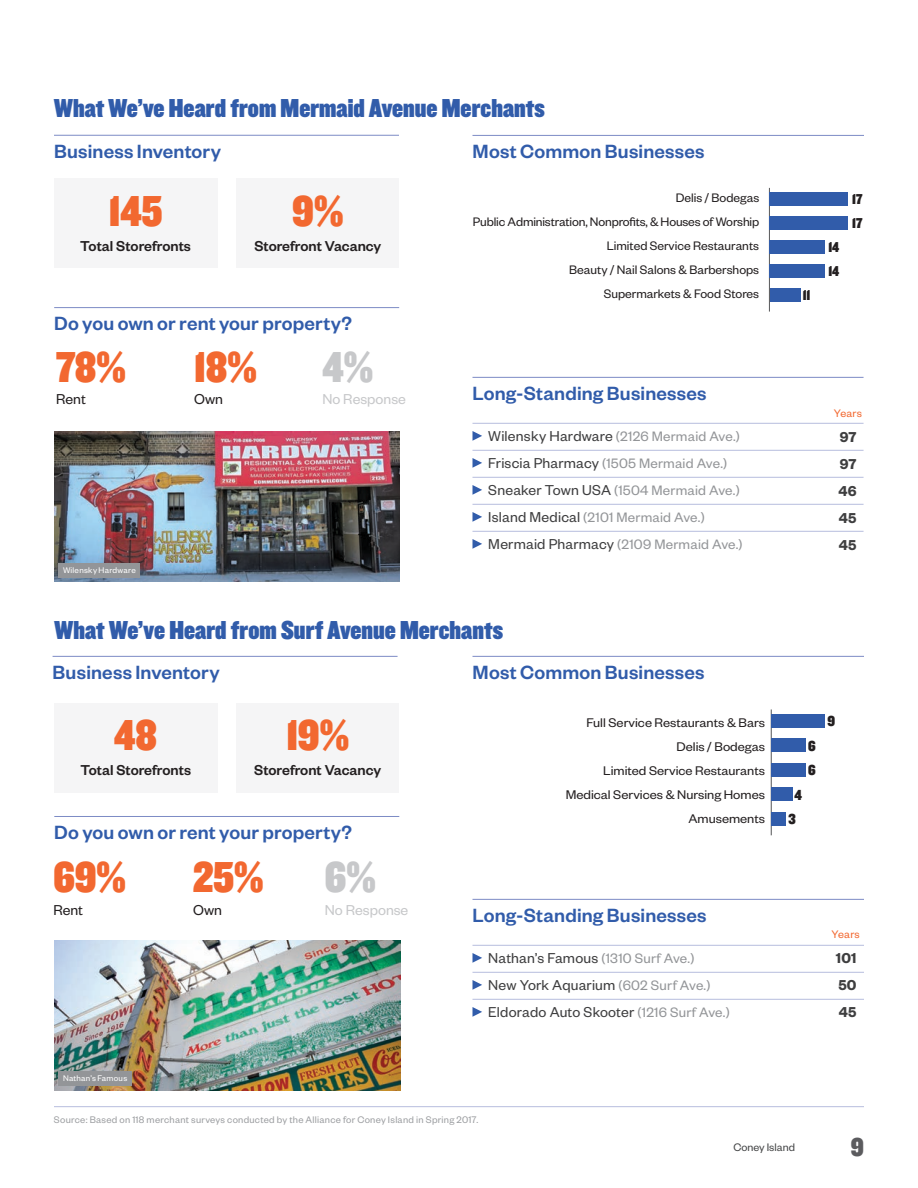
<style>
.page{position:relative;width:918px;height:1188px;background:#fff}
.page>*{position:absolute;margin:0;border:0;box-sizing:border-box;transform-origin:0 0}
.Standalone_Figure{font:45px "Knockout HTF90 Ultmt Welterwt";color:#f26830}
.t1{font:45px "Knockout HTF90 Ultmt Welterwt";color:#c7c8ca}
.t2{font:27px "Knockout HTF90 Ultmt Welterwt";letter-spacing:.005em;color:#315caa}
.t3{font:27px "Knockout HTF90 Ultmt Welterwt";color:#5b5b5e}
.Header_3{font:500 21px "Founders Grotesk";letter-spacing:.01em;color:#315caa}
.BList___10_5_Alterna{font:15.75px "Founders Grotesk";letter-spacing:.01em;color:#3e3e3f}
.t4{font:500 15.75px "Founders Grotesk";color:#231f20}
.t5{font:15.75px "Founders Grotesk";color:#c7c8ca}
.BList___Merchant_Res{font:600 15.75px "Founders Grotesk";letter-spacing:.015em;color:#3e3e3f}
.t6{font:15.75px "Founders Grotesk";color:#231f20}
.t7{font:15.15px "Knockout HTF90 Ultmt Welterwt";color:#231f20;scale:1.04 1}
.BList___10_5_Alterna-2{font:15px "Founders Grotesk";letter-spacing:.015em;color:#939598}
.t8{font:14.85px/24.3px "Knockout HTF90 Ultmt Welterwt";color:#231f20}
.t9{font:13.8px/24.2px "Founders Grotesk";color:#231f20;text-align:right;scale:1.04 1}
.t10{font:13.5px "Founders Grotesk";color:#231f20}
.t11{font:12px "Founders Grotesk";color:#464748}
.t12{font:12px "Founders Grotesk";letter-spacing:.02em;color:#f26830}
.BList___10_5_Alterna-3{font:10.5px "Founders Grotesk";letter-spacing:.025em;color:#9d9fa2}
.Photo_Caption_On_Pho{font:9px "Founders Grotesk";letter-spacing:.03em;color:#fff}
.s1{font-size:15.75px;color:#3e3e3f}
.s2{font-size:15px;color:#939598}
</style>
<div class="page">
<hr style="left:54px;top:1106px;width:810px;height:1px;background:#b7bdde">
<img style="left:54px;top:432px;width:346px;height:150px">
<hr style="left:472px;top:135px;width:392px;height:1px;background:#7d8bc5">
<hr style="left:769px;top:188px;width:1px;height:124px;background:#57585a">
<div style="left:770px;top:288px;width:31px;height:14px;background:#315caa"></div>
<div style="left:769px;top:264px;width:55px;height:14px;background:#315caa"></div>
<div style="left:769px;top:240px;width:55px;height:14px;background:#315caa"></div>
<div style="left:770px;top:216px;width:78px;height:14px;background:#315caa"></div>
<div style="left:769px;top:192px;width:79px;height:14px;background:#315caa"></div>
<hr style="left:472px;top:377px;width:392px;height:1px;background:#7d8bc5">
<hr style="left:472px;top:423px;width:392px;height:1px;background:#b7bdde">
<hr style="left:472px;top:450px;width:392px;height:1px;background:#b7bdde">
<hr style="left:472px;top:477px;width:392px;height:1px;background:#b7bdde">
<hr style="left:472px;top:504px;width:392px;height:1px;background:#b7bdde">
<hr style="left:472px;top:531px;width:392px;height:1px;background:#b7bdde">
<svg style="left:472px;top:431px;width:10px;height:10px"></svg>
<svg style="left:472px;top:458px;width:10px;height:10px"></svg>
<svg style="left:472px;top:485px;width:10px;height:10px"></svg>
<svg style="left:472px;top:512px;width:10px;height:10px"></svg>
<svg style="left:472px;top:539px;width:10px;height:10px"></svg>
<hr style="left:472px;top:656px;width:392px;height:1px;background:#7d8bc5">
<hr style="left:771px;top:710px;width:1px;height:125px;background:#57585a">
<div style="left:771px;top:812px;width:15px;height:13px;background:#315caa"></div>
<div style="left:771px;top:787px;width:22px;height:14px;background:#315caa"></div>
<div style="left:771px;top:763px;width:34px;height:14px;background:#315caa"></div>
<div style="left:771px;top:738px;width:34px;height:14px;background:#315caa"></div>
<div style="left:771px;top:714px;width:54px;height:14px;background:#315caa"></div>
<hr style="left:472px;top:899px;width:392px;height:1px;background:#7d8bc5">
<hr style="left:472px;top:945px;width:392px;height:1px;background:#b7bdde">
<hr style="left:472px;top:972px;width:392px;height:1px;background:#b7bdde">
<hr style="left:472px;top:999px;width:392px;height:1px;background:#b7bdde">
<svg style="left:472px;top:953px;width:10px;height:10px"></svg>
<svg style="left:472px;top:980px;width:10px;height:10px"></svg>
<svg style="left:472px;top:1007px;width:10px;height:10px"></svg>
<hr style="left:53px;top:656px;width:345px;height:1px;background:#7d8bc5">
<hr style="left:54px;top:816px;width:345px;height:1px;background:#7d8bc5">
<img style="left:54px;top:940px;width:346px;height:150px">
<div style="left:54px;top:703px;width:164px;height:89px;background:#f5f5f6"></div>
<div style="left:236px;top:703px;width:163px;height:89px;background:#f5f5f6"></div>
<div style="left:58px;top:563px;width:82px;height:14px;background:#939598"></div>
<hr style="left:54px;top:135px;width:345px;height:1px;background:#7d8bc5">
<div style="left:54px;top:179px;width:163px;height:89px;background:#f5f5f6"></div>
<div style="left:236px;top:179px;width:163px;height:89px;background:#f5f5f6"></div>
<div style="left:58px;top:1071px;width:74px;height:14px;background:#939598"></div>
<hr style="left:54px;top:307px;width:345px;height:1px;background:#7d8bc5">
<p class="t2" style="left:54px;top:93px;width:492px">What We’ve Heard from Mermaid Avenue Merchants</p>
<p class="Header_3" style="left:54px;top:138px;width:169px">Business Inventory</p>
<p class="Standalone_Figure" style="left:109px;top:187px;width:55px">145</p>
<p class="t4" style="left:80px;top:236px;width:112px">Total Storefronts</p>
<p class="Standalone_Figure" style="left:292px;top:187px;width:53px">9%</p>
<p class="t4" style="left:254px;top:236px;width:129px">Storefront Vacancy</p>
<p class="Header_3" style="left:54px;top:311px;width:299px">Do you own or rent your property?</p>
<p class="Standalone_Figure" style="left:56px;top:343px;width:71px">78%</p>
<p class="t6" style="left:56px;top:390px;width:31px">Rent</p>
<p class="Standalone_Figure" style="left:194px;top:343px;width:64px">18%</p>
<p class="t6" style="left:194px;top:390px;width:30px">Own</p>
<p class="t1" style="left:322px;top:343px;width:52px">4%</p>
<p class="t5" style="left:322px;top:390px;width:85px">No Response</p>
<p class="Photo_Caption_On_Pho" style="left:63px;top:564px;width:74px">Wilensky Hardware</p>
<p class="Header_3" style="left:472px;top:138px;width:234px">Most Common Businesses</p>
<p class="t10" style="left:676px;top:189px;width:85px">Delis / Bodegas</p>
<p class="t10" style="left:473px;top:213px;width:288px">Public Administration, Nonprofits, &amp; Houses of Worship</p>
<p class="t10" style="left:607px;top:237px;width:154px">Limited Service Restaurants</p>
<p class="t10" style="left:569px;top:261px;width:191px">Beauty / Nail Salons &amp; Barbershops</p>
<p class="t10" style="left:604px;top:285px;width:157px">Supermarkets &amp; Food Stores</p>
<p class="t8" style="left:803px;top:283px;width:9px">11</p>
<p class="Header_3" style="left:472px;top:380px;width:236px">Long-Standing Businesses</p>
<p class="BList___10_5_Alterna-2" style="left:488px;top:427px;width:253px"><span class="s1">Wilensky Hardware</span> (2126 Mermaid Ave.)</p>
<p class="BList___10_5_Alterna-2" style="left:488px;top:454px;width:240px"><span class="s1">Friscia Pharmacy</span> (1505 Mermaid Ave.)</p>
<p class="BList___10_5_Alterna-2" style="left:488px;top:481px;width:253px"><span class="s1">Sneaker Town USA</span> (1504 Mermaid Ave.)</p>
<p class="BList___10_5_Alterna-2" style="left:488px;top:508px;width:218px"><span class="s1">Island Medical</span> (2101 Mermaid Ave.)</p>
<p class="BList___10_5_Alterna-2" style="left:488px;top:535px;width:256px"><span class="s1">Mermaid Pharmacy</span> (2109 Mermaid Ave.)</p>
<p class="t8" style="left:828px;top:236px;width:12px;line-height:23.2px">14<br>14</p>
<p class="t8" style="left:852px;top:187px;width:12px">17<br>17</p>
<p class="t12" style="left:834px;top:405px;width:30px">Years</p>
<p class="BList___Merchant_Res" style="left:840px;top:427px;width:18px">97</p>
<p class="BList___Merchant_Res" style="left:840px;top:454px;width:18px">97</p>
<p class="BList___Merchant_Res" style="left:838px;top:481px;width:20px">46</p>
<p class="BList___Merchant_Res" style="left:839px;top:508px;width:19px">45</p>
<p class="BList___Merchant_Res" style="left:839px;top:535px;width:19px">45</p>
<p class="t2" style="left:55px;top:615px;width:450px">What We’ve Heard from Surf Avenue Merchants</p>
<p class="Header_3" style="left:53px;top:659px;width:169px">Business Inventory</p>
<p class="Header_3" style="left:472px;top:659px;width:234px">Most Common Businesses</p>
<p class="Standalone_Figure" style="left:114px;top:711px;width:45px">48</p>
<p class="t4" style="left:80px;top:761px;width:112px">Total Storefronts</p>
<p class="Standalone_Figure" style="left:286px;top:711px;width:64px">19%</p>
<p class="t4" style="left:254px;top:761px;width:129px">Storefront Vacancy</p>
<p class="Header_3" style="left:54px;top:820px;width:299px">Do you own or rent your property?</p>
<p class="Standalone_Figure" style="left:53px;top:853px;width:74px">69%</p>
<p class="t6" style="left:53px;top:900px;width:31px">Rent</p>
<p class="Standalone_Figure" style="left:193px;top:853px;width:72px">25%</p>
<p class="t6" style="left:193px;top:900px;width:30px">Own</p>
<p class="t1" style="left:325px;top:853px;width:52px">6%</p>
<p class="t5" style="left:325px;top:900px;width:85px">No Response</p>
<p class="t9" style="left:586px;top:710px;width:173px">Full Service Restaurants &amp; Bars</p>
<p class="t9" style="left:603px;top:734px;width:157px">Delis / Bodegas<br>Limited Service Restaurants</p>
<p class="t9" style="left:566px;top:782px;width:193px">Medical Services &amp; Nursing Homes</p>
<p class="t7" style="left:808px;top:737px;width:9px">6</p>
<p class="t7" style="left:808px;top:762px;width:9px">6</p>
<p class="t7" style="left:795px;top:787px;width:9px">4</p>
<p class="t9" style="left:688px;top:806px;width:75px">Amusements</p>
<p class="t7" style="left:789px;top:811px;width:8px">3</p>
<p class="t7" style="left:828px;top:713px;width:9px">9</p>
<p class="Header_3" style="left:472px;top:902px;width:236px">Long-Standing Businesses</p>
<p class="BList___10_5_Alterna" style="left:488px;top:948px;width:208px">Nathan’s Famous <span class="s2">(1310 Surf Ave.)</span></p>
<p class="BList___10_5_Alterna" style="left:488px;top:975px;width:224px">New York Aquarium <span class="s2">(602 Surf Ave.)</span></p>
<p class="BList___10_5_Alterna" style="left:488px;top:1002px;width:243px">Eldorado Auto Skooter <span class="s2">(1216 Surf Ave.)</span></p>
<p class="t12" style="left:832px;top:927px;width:30px">Years</p>
<p class="BList___Merchant_Res" style="left:836px;top:948px;width:22px">101</p>
<p class="BList___Merchant_Res" style="left:838px;top:975px;width:20px">50</p>
<p class="BList___Merchant_Res" style="left:839px;top:1002px;width:19px">45</p>
<p class="Photo_Caption_On_Pho" style="left:63px;top:1072px;width:66px">Nathan’s Famous</p>
<p class="BList___10_5_Alterna-3" style="left:54px;top:1113px;width:426px">Source: Based on 118 merchant surveys conducted by the Alliance for Coney Island in Spring 2017.</p>
<p class="t11" style="left:733px;top:1140px;width:63px">Coney Island</p>
<p class="t3" style="left:851px;top:1133px;width:15px">9</p>
</div>
